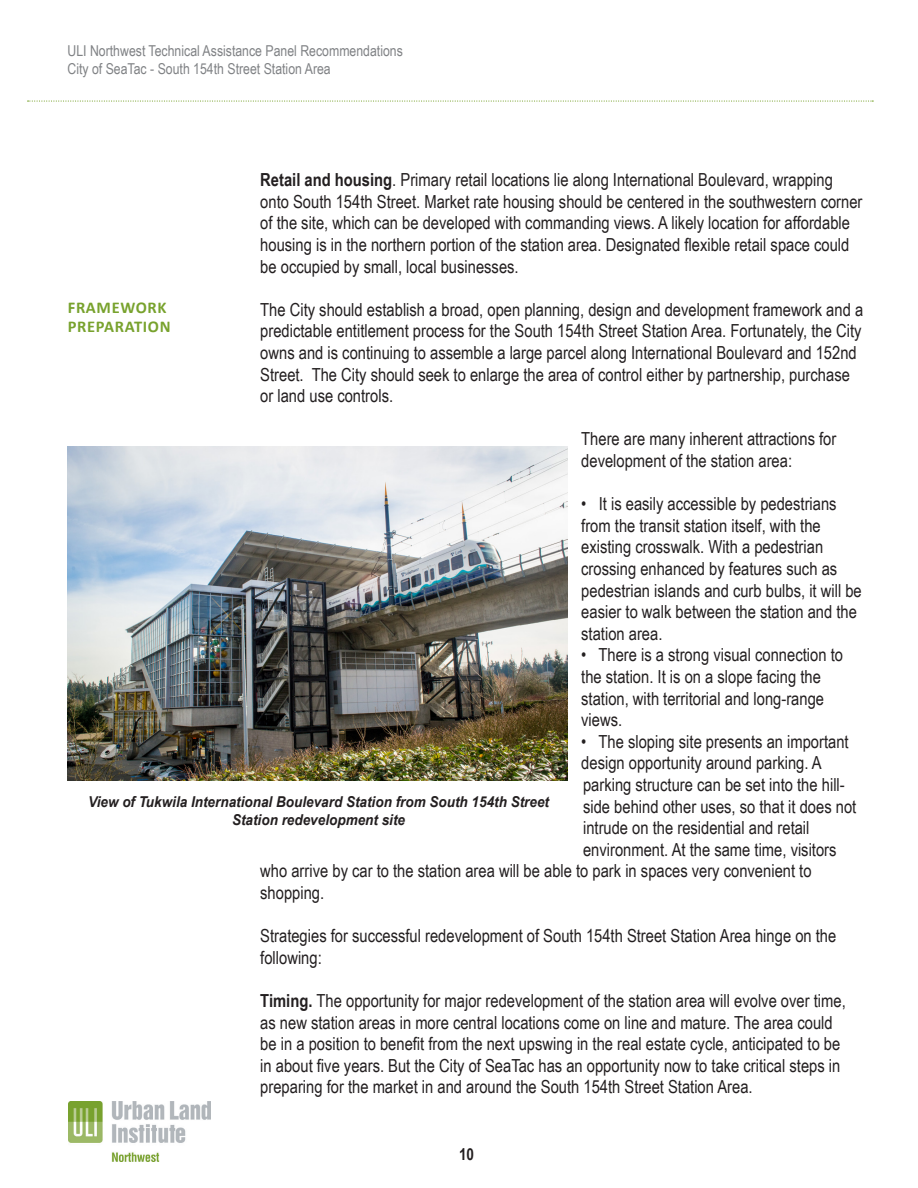
<style>
.page{position:relative;width:918px;height:1188px;background:#fff}
.page>*{position:absolute;margin:0;border:0;box-sizing:border-box;transform-origin:0 0}
.t1{font:18px/21.6px "Arial Narrow";color:#231f20}
.t2{font:700 16.5px "Calibri";letter-spacing:.04em;color:#78a22d}
.t3{font:700 16.5px "Arial Narrow";color:#231f20}
.t4{font:15px/18px "Arial Narrow";color:#808285}
.t5{font:italic 700 15px/18px "Arial Narrow";color:#231f20;text-align:center;scale:1.1 1}
.s1{font-weight:700}
</style>
<div class="page">
<svg style="left:28px;top:100px;width:845px;height:2px"></svg>
<img style="left:68px;top:1101px;width:142px;height:60px">
<img style="left:68px;top:447px;width:499px;height:333px">
<p class="t4" style="left:68px;top:41px;width:337px">ULI Northwest Technical Assistance Panel Recommendations<br>City of SeaTac - South 154th Street Station Area</p>
<p class="t1" style="left:260px;top:168px;width:604px"><span class="s1">Retail and housing</span>. Primary retail locations lie along International Boulevard, wrapping onto South 154th Street. Market rate housing should be centered in the southwestern corner of the site, which can be developed with commanding views. A likely location for affordable housing is in the northern portion of the station area. Designated flexible retail space could be occupied by small, local businesses.</p>
<p class="t1" style="left:260px;top:298px;width:604px">The City should establish a broad, open planning, design and development framework and a predictable entitlement process for the South 154th Street Station Area. Fortunately, the City owns and is continuing to assemble a large parcel along International Boulevard and 152nd Street. The City should seek to enlarge the area of control either by partnership, purchase or land use controls.</p>
<p class="t1" style="left:581px;top:428px;width:257px">There are many inherent attractions for development of the station area:</p>
<p class="t1" style="left:581px;top:492px;width:257px">• It is easily accessible by pedestrians from the transit station itself, with the</p>
<p class="t1" style="left:581px;top:536px;width:282px">existing crosswalk. With a pedestrian crossing enhanced by features such as pedestrian islands and curb bulbs, it will be easier to walk between the station and the station area.</p>
<p class="t1" style="left:581px;top:644px;width:263px">• There is a strong visual connection to the station. It is on a slope facing the</p>
<p class="t1" style="left:581px;top:687px;width:244px">station, with territorial and long-range views.</p>
<p class="t1" style="left:581px;top:730px;width:269px">• The sloping site presents an important design opportunity around parking. A</p>
<p class="t1" style="left:583px;top:773px;width:263px">parking structure can be set into the hill-</p>
<p class="t1" style="left:583px;top:795px;width:275px">side behind other uses, so that it does not</p>
<p class="t1" style="left:583px;top:816px;width:228px">intrude on the residential and retail</p>
<p class="t1" style="left:583px;top:838px;width:255px">environment. At the same time, visitors</p>
<p class="t1" style="left:260px;top:860px;width:553px">who arrive by car to the station area will be able to park in spaces very convenient to</p>
<p class="t1" style="left:260px;top:881px;width:66px">shopping.</p>
<p class="t1" style="left:260px;top:924px;width:578px">Strategies for successful redevelopment of South 154th Street Station Area hinge on the following:</p>
<p class="t1" style="left:260px;top:989px;width:587px"><span class="s1">Timing.</span> The opportunity for major redevelopment of the station area will evolve over time, as new station areas in more central locations come on line and mature. The area could be in a position to benefit from the next upswing in the real estate cycle, anticipated to be in about five years. But the City of SeaTac has an opportunity now to take critical steps in preparing for the market in and around the South 154th Street Station Area.</p>
<p class="t2" style="left:68px;top:297px;width:100px">FRAMEWORK</p>
<p class="t2" style="left:68px;top:316px;width:104px">PREPARATION</p>
<p class="t5" style="left:88px;top:792px;width:421px">View of Tukwila International Boulevard Station from South 154th Street<br>Station redevelopment site</p>
<p class="t3" style="left:459px;top:1141px;width:17px">10</p>
</div>
